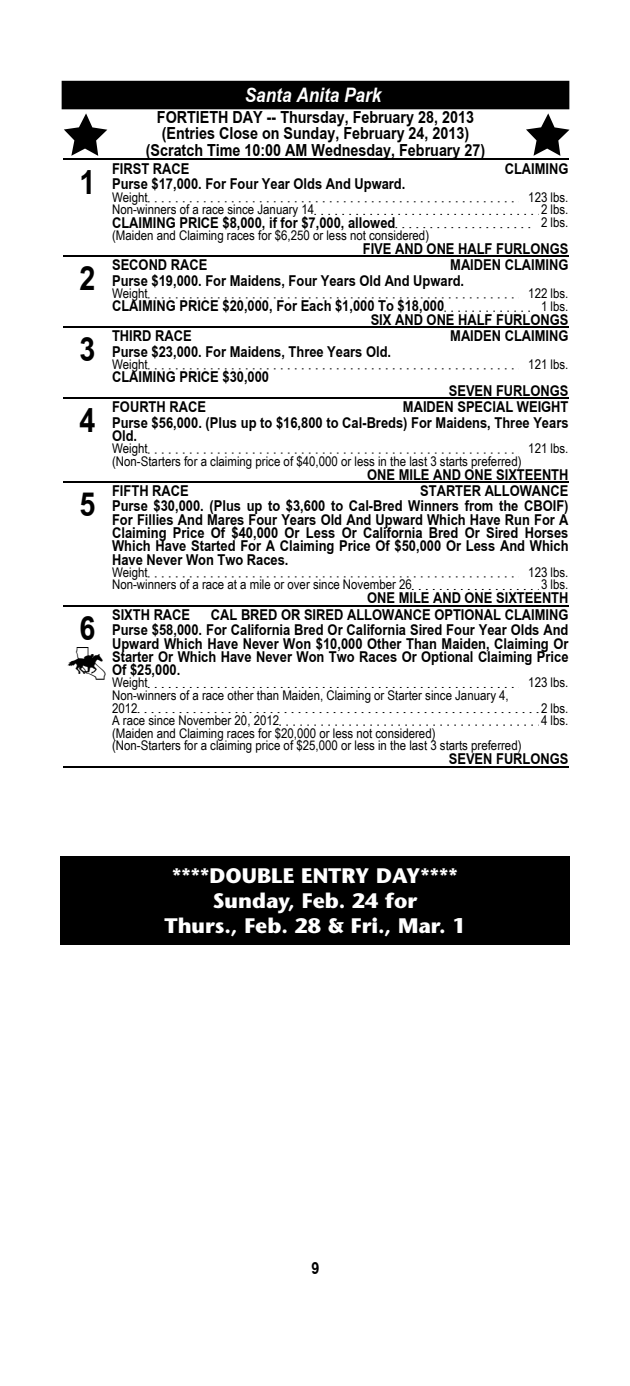
<style>
.page{position:relative;width:630px;height:1386px;background:#fff}
.page>*{position:absolute;margin:0;border:0;box-sizing:border-box;transform-origin:0 0}
.t1{font:700 33.25px "Arial Narrow";color:#000;scale:1.05 1}
.t2{font:33.25px "Northern Dancer Narrow 2";color:#000;scale:1.05 1}
.t3{font:700 21px/25.2px "Stone Sans Std";color:#fff;text-align:center}
.t4{font:italic 700 19.95px "Arial Narrow";color:#fff;scale:1.05 1}
.t5{font:700 16.62px/16.6px "Arial Narrow";color:#000;text-align:center;scale:1.05 1}
.t6{font:700 15.05px/13.3px "Arial Narrow";color:#000;text-align:right;scale:1.05 1}
.t7{font:13.3px/12.6px "Arial Narrow";color:#000;scale:1.05 1}
</style>
<div class="page">
<div style="left:63px;top:82px;width:506px;height:27px;background:#000"></div>
<div style="left:62px;top:81px;width:507px;height:28px;border:2px solid #000"></div>
<hr style="left:63px;top:158px;width:506px;height:2px;background:#000">
<hr style="left:63px;top:255px;width:506px;height:2px;background:#000">
<svg style="left:148px;top:202px;width:366px;height:1px"></svg>
<svg style="left:314px;top:214px;width:225px;height:1px"></svg>
<svg style="left:395px;top:227px;width:136px;height:1px"></svg>
<hr style="left:63px;top:326px;width:506px;height:2px;background:#000">
<svg style="left:148px;top:298px;width:366px;height:1px"></svg>
<svg style="left:444px;top:311px;width:86px;height:1px"></svg>
<hr style="left:63px;top:397px;width:506px;height:2px;background:#000">
<svg style="left:148px;top:369px;width:366px;height:1px"></svg>
<hr style="left:63px;top:481px;width:506px;height:2px;background:#000">
<svg style="left:148px;top:453px;width:366px;height:1px"></svg>
<hr style="left:63px;top:605px;width:506px;height:2px;background:#000">
<svg style="left:148px;top:577px;width:366px;height:1px"></svg>
<svg style="left:412px;top:589px;width:127px;height:1px"></svg>
<hr style="left:63px;top:766px;width:506px;height:1px;background:#000">
<svg style="left:148px;top:687px;width:371px;height:1px"></svg>
<svg style="left:138px;top:712px;width:401px;height:1px"></svg>
<svg style="left:279px;top:725px;width:260px;height:1px"></svg>
<svg style="left:64px;top:113px;width:43px;height:43px"></svg>
<svg style="left:526px;top:113px;width:44px;height:43px"></svg>
<div style="left:60px;top:856px;width:510px;height:88px;background:#000"></div>
<h1 class="t1" style="left:79px;top:157px;width:17px">1</h1>
<h1 class="t1" style="left:79px;top:254px;width:17px">2</h1>
<h1 class="t1" style="left:79px;top:325px;width:17px">3</h1>
<h1 class="t1" style="left:79px;top:395px;width:17px">4</h1>
<h1 class="t1" style="left:79px;top:479px;width:17px">5</h1>
<h3 class="t4" style="left:245px;top:80px;width:132px">Santa Anita Park</h3>
<p class="t5" style="left:146px;top:108px;width:325px">FORTIETH DAY -- Thursday, February 28, 2013 (Entries Close on Sunday, February 24, 2013) (Scratch Time 10:00 AM Wednesday, February 27)</p>
<p class="t6" style="left:112px;top:161px;width:75px">FIRST RACE</p>
<p class="t6" style="left:505px;top:161px;width:62px">CLAIMING</p>
<p class="t6" style="left:112px;top:177px;width:281px">Purse $17,000. For Four Year Olds And Upward.</p>
<p class="t7" style="left:112px;top:190px;width:36px">Weight</p>
<p class="t7" style="left:528px;top:190px;width:40px">123 lbs.</p>
<p class="t7" style="left:112px;top:203px;width:194px">Non-winners of a race since January 14</p>
<p class="t7" style="left:541px;top:203px;width:28px">2 lbs.</p>
<p class="t6" style="left:112px;top:215px;width:271px">CLAIMING PRICE $8,000, if for $7,000, allowed</p>
<p class="t7" style="left:541px;top:216px;width:28px">2 lbs.</p>
<p class="t7" style="left:112px;top:228px;width:303px">(Maiden and Claiming races for $6,250 or less not considered)</p>
<p class="t6" style="left:363px;top:241px;width:197px">FIVE AND ONE HALF FURLONGS</p>
<p class="t6" style="left:112px;top:256px;width:436px;line-height:15.4px;text-align:left;text-indent:338px">MAIDEN CLAIMING<br>Purse $19,000. For Maidens, Four Years Old And Upward.</p>
<p class="t7" style="left:112px;top:286px;width:36px">Weight</p>
<p class="t7" style="left:528px;top:286px;width:40px">122 lbs.</p>
<p class="t6" style="left:112px;top:298px;width:318px">CLAIMING PRICE $20,000, For Each $1,000 To $18,000</p>
<p class="t7" style="left:541px;top:299px;width:28px">1 lbs.</p>
<p class="t6" style="left:371px;top:312px;width:190px">SIX AND ONE HALF FURLONGS</p>
<p class="t6" style="left:112px;top:257px;width:92px">SECOND RACE</p>
<p class="t6" style="left:112px;top:328px;width:77px">THIRD RACE</p>
<p class="t6" style="left:450px;top:328px;width:114px">MAIDEN CLAIMING</p>
<p class="t6" style="left:112px;top:344px;width:267px">Purse $23,000. For Maidens, Three Years Old.</p>
<p class="t7" style="left:112px;top:357px;width:36px">Weight</p>
<p class="t7" style="left:528px;top:357px;width:40px">121 lbs.</p>
<p class="t6" style="left:112px;top:369px;width:151px">CLAIMING PRICE $30,000</p>
<p class="t6" style="left:449px;top:383px;width:115px">SEVEN FURLONGS</p>
<p class="t6" style="left:112px;top:398px;width:436px;line-height:15.4px">MAIDEN SPECIAL WEIGHT<br>Purse $56,000. (Plus up to $16,800 to Cal-Breds) For Maidens, Three Years</p>
<p class="t6" style="left:112px;top:428px;width:25px">Old.</p>
<p class="t7" style="left:112px;top:442px;width:36px">Weight</p>
<p class="t7" style="left:528px;top:442px;width:40px">121 lbs.</p>
<p class="t7" style="left:112px;top:454px;width:391px">(Non-Starters for a claiming price of $40,000 or less in the last 3 starts preferred)</p>
<p class="t6" style="left:367px;top:467px;width:193px">ONE MILE AND ONE SIXTEENTH</p>
<p class="t6" style="left:112px;top:399px;width:91px">FOURTH RACE</p>
<p class="t6" style="left:112px;top:482px;width:436px;line-height:15.4px">STARTER ALLOWANCE<br>Purse $30,000. (Plus up to $3,600 to Cal-Bred Winners from the CBOIF)</p>
<p class="t6" style="left:112px;top:512px;width:436px;text-align:justify">For Fillies And Mares Four Years Old And Upward Which Have Run For A Claiming Price Of $40,000 Or Less Or California Bred Or Sired Horses Which Have Started For A Claiming Price Of $50,000 Or Less And Which Have Never Won Two Races.</p>
<p class="t7" style="left:112px;top:565px;width:36px">Weight</p>
<p class="t7" style="left:528px;top:565px;width:40px">123 lbs.</p>
<p class="t7" style="left:112px;top:578px;width:287px">Non-winners of a race at a mile or over since November 26</p>
<p class="t7" style="left:541px;top:578px;width:28px">3 lbs.</p>
<p class="t6" style="left:367px;top:591px;width:193px">ONE MILE AND ONE SIXTEENTH</p>
<p class="t6" style="left:112px;top:483px;width:75px">FIFTH RACE</p>
<p class="t6" style="left:112px;top:606px;width:436px;line-height:15.4px">CAL BRED OR SIRED ALLOWANCE OPTIONAL CLAIMING<br>Purse $58,000. For California Bred Or California Sired Four Year Olds And</p>
<p class="t6" style="left:112px;top:636px;width:436px;text-align:justify">Upward Which Have Never Won $10,000 Other Than Maiden, Claiming Or Starter Or Which Have Never Won Two Races Or Optional Claiming Price Of $25,000.</p>
<p class="t7" style="left:112px;top:676px;width:36px">Weight</p>
<p class="t7" style="left:528px;top:676px;width:40px">123 lbs.</p>
<p class="t7" style="left:112px;top:689px;width:379px">Non-winners of a race other than Maiden, Claiming or Starter since January 4,<br>2012</p>
<p class="t6" style="left:112px;top:607px;width:76px">SIXTH RACE</p>
<h1 class="t1" style="left:79px;top:603px;width:17px">6</h1>
<h1 class="t2" style="left:67px;top:644px;width:40px">À</h1>
<p class="t7" style="left:541px;top:701px;width:28px">2 lbs.</p>
<p class="t7" style="left:112px;top:714px;width:161px">A race since November 20, 2012</p>
<p class="t7" style="left:541px;top:714px;width:28px">4 lbs.</p>
<p class="t7" style="left:112px;top:726px;width:391px">(Maiden and Claiming races for $20,000 or less not considered)<br>(Non-Starters for a claiming price of $25,000 or less in the last 3 starts preferred)</p>
<p class="t6" style="left:449px;top:751px;width:115px">SEVEN FURLONGS</p>
<h2 class="t3" style="left:164px;top:863px;width:303px">****DOUBLE ENTRY DAY****<br>Sunday, Feb. 24 for<br>Thurs., Feb. 28 &amp; Fri., Mar. 1</h2>
<p class="t5" style="left:312px;top:1259px;width:9px">9</p>
</div>
